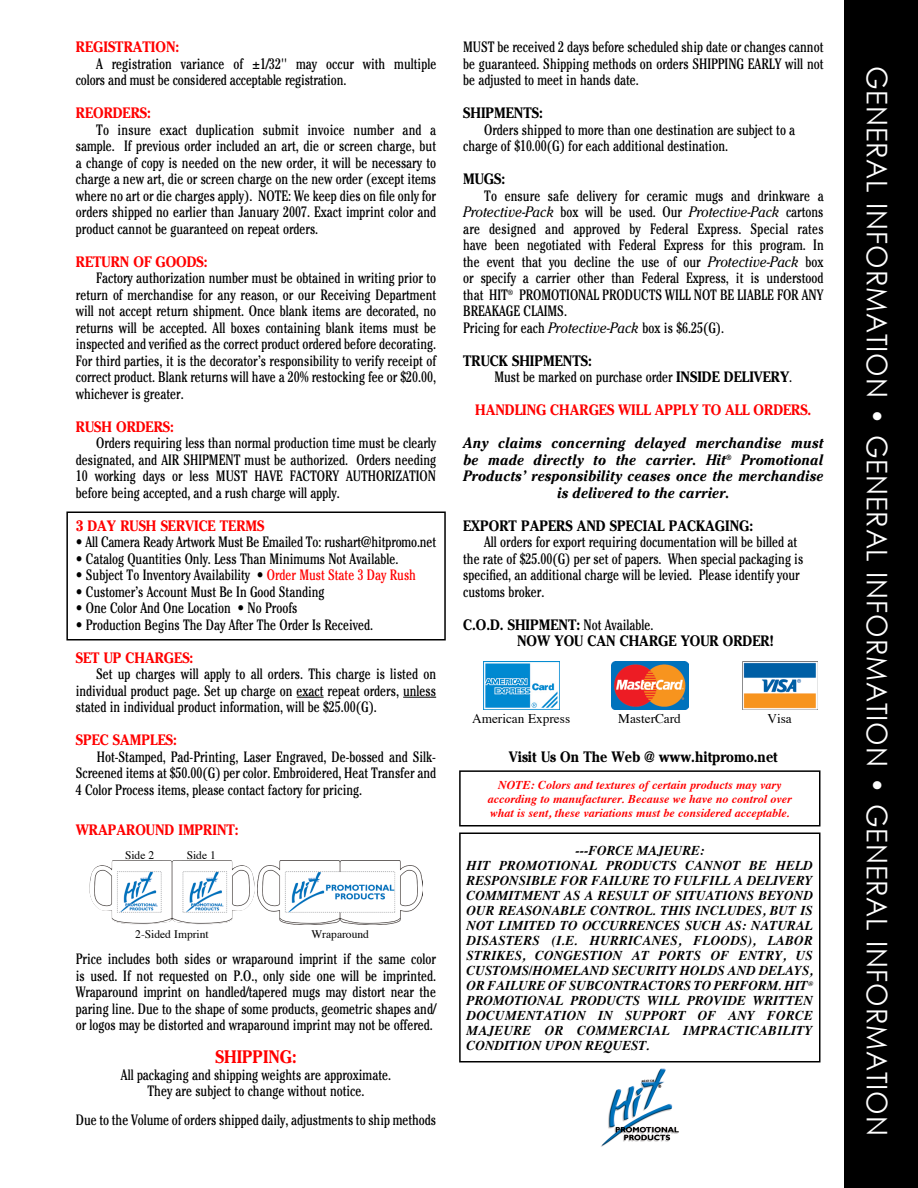
<style>
.page{position:relative;width:918px;height:1188px;background:#fff}
.page>*{position:absolute;margin:0;border:0;box-sizing:border-box;transform-origin:0 0}
.t1{font:28.5px "Century Gothic";letter-spacing:.035em;color:#fff;scale:.95 1}
.t2{font:700 18px "Cheltenham";color:#f00;scale:.9 1}
.t3{font:condensed 15px/16.5px "Cheltenham";color:#000;text-align:justify;scale:.9 1}
.t4{font:700 15px/16.5px "Cheltenham";color:#000;scale:.9 1}
.t5{font:italic 700 15px/16.5px "Cheltenham";color:#000;text-align:center;scale:.9 1}
.t6{font:700 15px "Cheltenham";color:#f00;scale:.9 1}
.t7{font:italic 700 13.5px/15px "Times";color:#000}
.t8{font:13.35px "Times";color:#000}
.t9{font:italic 700 12px/14.4px "Times";color:#f00;text-align:center}
.t10{font:11.55px "Times";color:#000}
.s1{color:#f00}
.s2{font-style:italic;font-stretch:normal}
.s3{font-weight:400;font-stretch:condensed}
</style>
<div class="page">
<div style="left:844px;top:0;width:74px;height:1188px;background:#000"></div>
<svg style="left:297px;top:697px;width:27px;height:1px"></svg>
<hr style="left:403px;top:697px;width:33px;height:1px;background:#000">
<img style="left:90px;top:860px;width:164px;height:64px">
<img style="left:258px;top:860px;width:164px;height:64px">
<img style="left:483px;top:662px;width:76px;height:48px">
<img style="left:611px;top:662px;width:77px;height:48px">
<img style="left:742px;top:662px;width:75px;height:48px">
<div style="left:459px;top:770px;width:361px;height:57px;border:2px solid #000"></div>
<div style="left:459px;top:832px;width:361px;height:230px;border:2px solid #000"></div>
<img style="left:601px;top:1068px;width:78px;height:79px">
<div style="left:66px;top:512px;width:380px;height:128px;border:2px solid #000"></div>
<p class="t6" style="left:76px;top:38px;width:116px">REGISTRATION:</p>
<p class="t3" style="left:76px;top:55px;width:402px;text-indent:20px">A registration variance of ±1/32'' may occur with multiple colors and must be considered acceptable registration.</p>
<p class="t6" style="left:76px;top:104px;width:85px">REORDERS:</p>
<p class="t3" style="left:76px;top:121px;width:402px;text-indent:20px">To insure exact duplication submit invoice number and a sample. If previous order included an art, die or screen charge, but a change of copy is needed on the new order, it will be necessary to charge a new art, die or screen charge on the new order (except items where no art or die charges apply). NOTE: We keep dies on file only for orders shipped no earlier than January 2007. Exact imprint color and product cannot be guaranteed on repeat orders.</p>
<p class="t6" style="left:76px;top:252px;width:148px">RETURN OF GOODS:</p>
<p class="t3" style="left:76px;top:270px;width:402px;text-indent:20px">Factory authorization number must be obtained in writing prior to return of merchandise for any reason, or our Receiving Department will not accept return shipment. Once blank items are decorated, no returns will be accepted. All boxes containing blank items must be inspected and verified as the correct product ordered before decorating.<br>For third parties, it is the decorator’s responsibility to verify receipt of correct product. Blank returns will have a 20% restocking fee or $20.00, whichever is greater.</p>
<p class="t6" style="left:76px;top:417px;width:111px">RUSH ORDERS:</p>
<p class="t3" style="left:76px;top:435px;width:402px;text-indent:20px">Orders requiring less than normal production time must be clearly designated, and AIR SHIPMENT must be authorized. Orders needing 10 working days or less MUST HAVE FACTORY AUTHORIZATION before being accepted, and a rush charge will apply.</p>
<p class="t6" style="left:76px;top:516px;width:71px">3 Day Rush</p>
<p class="t6" style="left:161px;top:516px;width:18px">Service</p>
<p class="t6" style="left:220px;top:516px;width:21px">Terms</p>
<p class="t3" style="left:76px;top:534px;width:402px">• All Camera Ready Artwork Must Be Emailed To: rushart@hitpromo.net</p>
<p class="t3" style="left:76px;top:550px;width:360px">• Catalog Quantities Only. Less Than Minimums Not Available.</p>
<p class="t3" style="left:76px;top:567px;width:380px">• Subject To Inventory Availability • <span class="s1">Order Must State 3 Day Rush</span></p>
<p class="t3" style="left:76px;top:583px;width:278px">• Customer’s Account Must Be In Good Standing</p>
<p class="t3" style="left:76px;top:600px;width:248px">• One Color And One Location • No Proofs</p>
<p class="t3" style="left:76px;top:616px;width:332px">• Production Begins The Day After The Order Is Received.</p>
<p class="t6" style="left:76px;top:648px;width:132px">SET UP CHARGES:</p>
<p class="t3" style="left:76px;top:666px;width:402px;text-indent:20px">Set up charges will apply to all orders. This charge is listed on individual product page. Set up charge on exact repeat orders, unless stated in individual product information, will be $25.00(G).</p>
<p class="t6" style="left:76px;top:731px;width:114px">SPEC SAMPLES:</p>
<p class="t3" style="left:76px;top:748px;width:402px;text-indent:21px">Hot-Stamped, Pad-Printing, Laser Engraved, De-bossed and Silk-Screened items at $50.00(G) per color. Embroidered, Heat Transfer and 4 Color Process items, please contact factory for pricing.</p>
<p class="t6" style="left:76px;top:821px;width:183px">WRAPAROUND IMPRINT:</p>
<p class="t10" style="left:125px;top:844px;width:31px">Side 2</p>
<p class="t10" style="left:187px;top:844px;width:31px">Side 1</p>
<p class="t10" style="left:135px;top:924px;width:75px">2-Sided Imprint</p>
<p class="t10" style="left:311px;top:924px;width:59px">Wraparound</p>
<p class="t3" style="left:76px;top:951px;width:402px">Price includes both sides or wraparound imprint if the same color is used. If not requested on P.O., only side one will be imprinted.<br>Wraparound imprint on handled/tapered mugs may distort near the paring line. Due to the shape of some products, geometric shapes and/ or logos may be distorted and wraparound imprint may not be offered.</p>
<p class="t2" style="left:215px;top:1046px;width:92px">SHIPPING:</p>
<p class="t3" style="left:121px;top:1066px;width:302px;text-align:center">All packaging and shipping weights are approximate.<br>They are subject to change without notice.</p>
<p class="t3" style="left:76px;top:1111px;width:402px">Due to the Volume of orders shipped daily, adjustments to ship methods</p>
<p class="t3" style="left:463px;top:39px;width:402px">MUST be received 2 days before scheduled ship date or changes cannot be guaranteed. Shipping methods on orders shipping</p>
<p class="t3" style="left:748px;top:55px;width:9px">early</p>
<p class="t3" style="left:785px;top:55px;width:44px">will not</p>
<p class="t3" style="left:463px;top:72px;width:197px">be adjusted to meet in hands date.</p>
<p class="t4" style="left:463px;top:105px;width:90px">SHIPMENTS:</p>
<p class="t3" style="left:463px;top:121px;width:370px;text-indent:21px">Orders shipped to more than one destination are subject to a charge of $10.00(G) for each additional destination.</p>
<p class="t4" style="left:463px;top:171px;width:48px">MUGS:</p>
<p class="t3" style="left:463px;top:187px;width:402px;text-align:left;text-indent:21px">To ensure safe delivery for ceramic mugs and drinkware a <span class="s2">Protective-Pack</span> box will be used. Our <span class="s2">Protective-Pack</span> cartons are designed and approved by Federal Express. Special rates have been negotiated with Federal Express for this program. In the event that you decline the use of our <span class="s2">Protective-Pack</span> box or specify a carrier other than Federal Express, it is understood that HIT<sup>®</sup> PROMOTIONAL PRODUCTS WILL NOT BE LIABLE FOR ANY BREAKAGE CLAIMS.<br>Pricing for each <span class="s2">Protective-Pack</span> box is $6.25(G).</p>
<p class="t4" style="left:494px;top:352px;width:333px;text-indent:-31px">TRUCK SHIPMENTS:<br><span class="s3">Must be marked on purchase order</span> INSIDE DELIVERY<span class="s3">.</span></p>
<p class="t6" style="left:475px;top:401px;width:375px">HANDLING CHARGES WILL APPLY TO ALL ORDERS.</p>
<p class="t5" style="left:463px;top:435px;width:402px">Any claims concerning delayed merchandise must be made directly to the carrier. Hit<sup>®</sup> Promotional Products’ responsibility ceases once the merchandise is delivered to the carrier.</p>
<p class="t4" style="left:463px;top:517px;width:324px">EXPORT PAPERS AND SPECIAL PACKAGING:</p>
<p class="t3" style="left:463px;top:534px;width:379px;text-align:left;text-indent:21px">All orders for export requiring documentation will be billed at the rate of $25.00(G) per set of papers. When special packaging is specified, an additional charge will be levied. Please identify your customs broker.</p>
<p class="t4" style="left:517px;top:616px;width:287px;text-indent:-54px">C.O.D. SHIPMENT: <span class="s3">Not Available.<br></span>NOW YOU CAN CHARGE YOUR ORDER!</p>
<p class="t8" style="left:472px;top:706px;width:100px">American Express</p>
<p class="t8" style="left:618px;top:706px;width:64px">MasterCard</p>
<p class="t8" style="left:767px;top:706px;width:26px">Visa</p>
<p class="t4" style="left:509px;top:748px;width:301px">Visit Us On The Web @ www.hitpromo.net</p>
<p class="t9" style="left:488px;top:776px;width:306px">NOTE: Colors and textures of certain products may vary according to manufacturer. Because we have no control over what is sent, these variations must be considered acceptable.</p>
<p class="t7" style="left:467px;top:842px;width:348px;text-indent:109px">‑‑‑FORCE MAJEURE:<br>HIT PROMOTIONAL PRODUCTS CANNOT BE HELD RESPONSIBLE FOR FAILURE TO FULFILL A DELIVERY COMMITMENT AS A RESULT OF SITUATIONS BEYOND OUR REASONABLE CONTROL. THIS INCLUDES, BUT IS NOT LIMITED TO OCCURRENCES SUCH AS: NATURAL DISASTERS (I.E. HURRICANES, FLOODS), LABOR STRIKES, CONGESTION AT PORTS OF ENTRY, US CUSTOMS/HOMELAND SECURITY HOLDS AND DELAYS, OR FAILURE OF SUBCONTRACTORS TO PERFORM. HIT<sup>® </sup>PROMOTIONAL PRODUCTS WILL PROVIDE WRITTEN DOCUMENTATION IN SUPPORT OF ANY FORCE MAJEURE OR COMMERCIAL IMPRACTICABILITY CONDITION UPON REQUEST.</p>
<h1 class="t1" style="left:894px;top:66px;width:1128px;rotate:90deg">GENERAL INFORMATION • GENERAL INFORMATION • GENERAL INFORMATION</h1>
</div>
